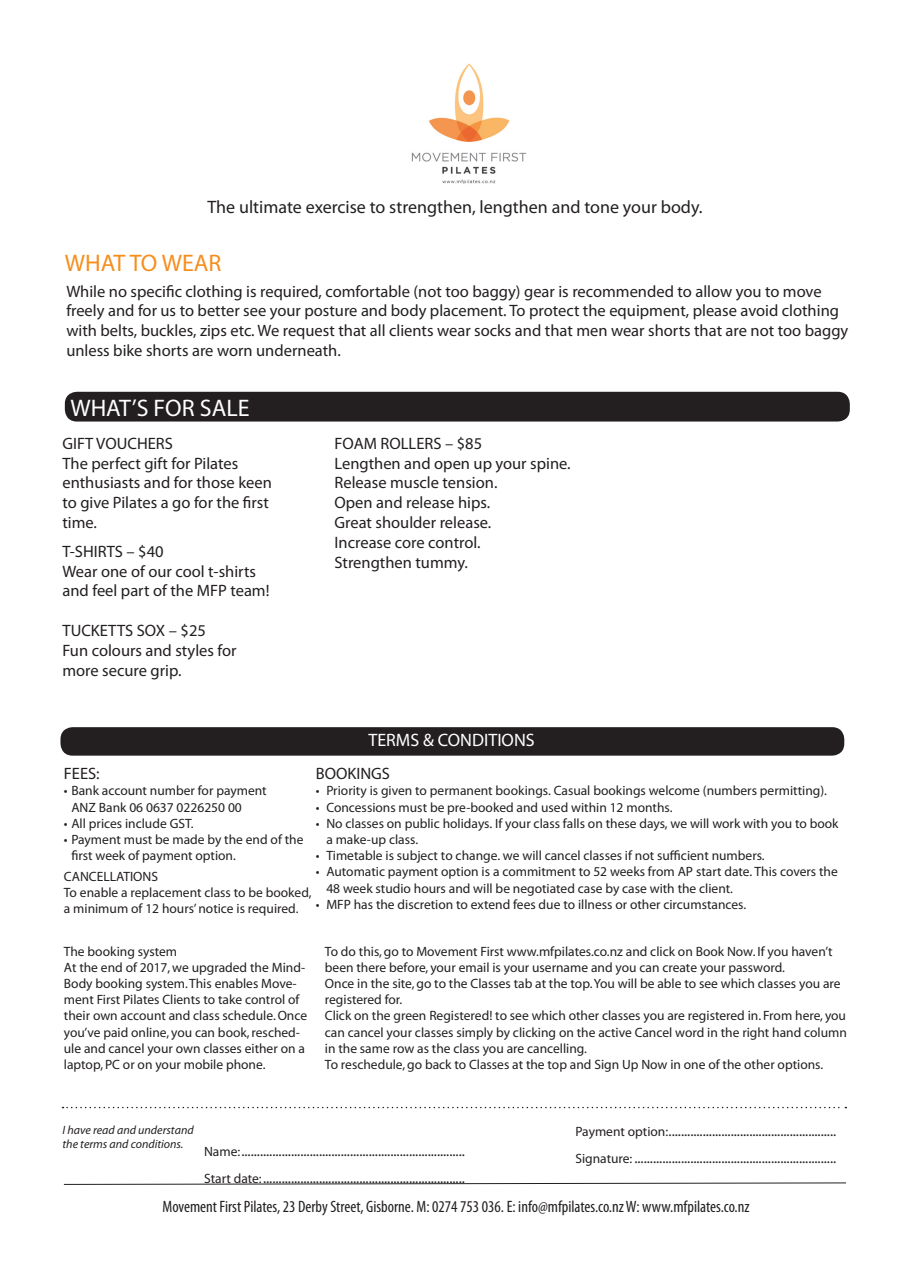
<style>
.page{position:relative;width:910px;height:1280px;background:#fff}
.page>*{position:absolute;margin:0;border:0;box-sizing:border-box;transform-origin:0 0}
.t1{font:24px "Myriad Pro";color:#fff}
.t2{font:24px "Myriad Pro";color:#f68e1e}
.t3{font:18px "Myriad Pro";color:#231f20}
.t4{font:18px "Myriad Pro";color:#fff}
.t5{font:16.5px/19.8px "Myriad Pro";color:#231f20}
.t6{font:condensed 16.5px "Myriad Pro";color:#231f20}
.t7{font:15px "Myriad Pro";color:#231f20}
.t8{font:13.5px/16.2px "Myriad";color:#231f20}
.t9{font:13.5px/16.2px "Myriad Pro";color:#231f20}
.t10{font:italic 12px/14.4px "Myriad Pro";color:#231f20}
.s1{font-size:13.5px}
</style>
<div class="page">
<img style="left:411px;top:63px;width:116px;height:121px">
<div style="left:60px;top:727px;width:784px;height:29px;background:#231f20;border-radius:12px"></div>
<svg style="left:63px;top:1107px;width:783px;height:1px"></svg>
<svg style="left:63px;top:1182px;width:784px;height:3px"></svg>
<div style="left:65px;top:392px;width:785px;height:29px;background:#231f20;border-radius:12px"></div>
<p class="t3" style="left:207px;top:196px;width:497px">The ultimate exercise to strengthen, lengthen and tone your body.</p>
<p class="t2" style="left:65px;top:248px;width:158px">WHAT TO WEAR</p>
<p class="t5" style="left:66px;top:281px;width:783px">While no specific clothing is required, comfortable (not too baggy) gear is recommended to allow you to move freely and for us to better see your posture and body placement. To protect the equipment, please avoid clothing with belts, buckles, zips etc. We request that all clients wear socks and that men wear shorts that are not too baggy unless bike shorts are worn underneath.</p>
<p class="t1" style="left:70px;top:393px;width:181px">WHAT’S FOR SALE</p>
<p class="t5" style="left:63px;top:433px;width:112px">GIFT VOUCHERS</p>
<p class="t5" style="left:63px;top:453px;width:211px">The perfect gift for Pilates enthusiasts and for those keen to give Pilates a go for the first time.</p>
<p class="t5" style="left:63px;top:541px;width:103px">T-SHIRTS – $40</p>
<p class="t5" style="left:63px;top:561px;width:209px">Wear one of our cool t-shirts and feel part of the MFP team!</p>
<p class="t5" style="left:63px;top:620px;width:145px">TUCKETTS SOX – $25</p>
<p class="t5" style="left:63px;top:640px;width:176px">Fun colours and styles for more secure grip.</p>
<p class="t5" style="left:335px;top:433px;width:149px">FOAM ROLLERS – $85</p>
<p class="t5" style="left:335px;top:453px;width:238px">Lengthen and open up your spine.</p>
<p class="t5" style="left:335px;top:473px;width:164px">Release muscle tension.</p>
<p class="t5" style="left:335px;top:492px;width:157px">Open and release hips.</p>
<p class="t5" style="left:335px;top:512px;width:158px">Great shoulder release.</p>
<p class="t5" style="left:335px;top:532px;width:148px">Increase core control.</p>
<p class="t5" style="left:335px;top:552px;width:135px">Strengthen tummy.</p>
<p class="t4" style="left:368px;top:729px;width:168px">TERMS &amp; CONDITIONS</p>
<p class="t5" style="left:316px;top:763px;width:76px">BOOKINGS</p>
<p class="t9" style="left:316px;top:782px;width:513px">• Priority is given to permanent bookings. Casual bookings welcome (numbers permitting).</p>
<p class="t9" style="left:316px;top:799px;width:358px">• Concessions must be pre-booked and used within 12 months.</p>
<p class="t9" style="left:326px;top:815px;width:514px;text-indent:-10px">• No classes on public holidays. If your class falls on these days, we will work with you to book a make-up class.</p>
<p class="t9" style="left:316px;top:847px;width:450px">• Timetable is subject to change. we will cancel classes if not sufficient numbers.</p>
<p class="t9" style="left:326px;top:863px;width:513px;text-indent:-10px">• Automatic payment option is a commitment to 52 weeks from AP start date. This covers the<br>48 week studio hours and will be negotiated case by case with the client.</p>
<p class="t9" style="left:316px;top:896px;width:432px">• MFP has the discretion to extend fees due to illness or other circumstances.</p>
<p class="t5" style="left:64px;top:763px;width:37px">FEES:</p>
<p class="t9" style="left:64px;top:782px;width:204px">• Bank account number for payment</p>
<p class="t9" style="left:71px;top:799px;width:172px">ANZ Bank 06 0637 0226250 00</p>
<p class="t9" style="left:64px;top:815px;width:131px">• All prices include GST.</p>
<p class="t9" style="left:71px;top:831px;width:234px;text-indent:-8px">• Payment must be made by the end of the first week of payment option.</p>
<p class="t9" style="left:64px;top:868px;width:96px">CANCELLATIONS</p>
<p class="t9" style="left:64px;top:884px;width:249px">To enable a replacement class to be booked, a minimum of 12 hours’ notice is required.</p>
<p class="t8" style="left:64px;top:943px;width:115px">The booking system</p>
<p class="t8" style="left:64px;top:960px;width:245px">At the end of 2017, we upgraded the Mind-Body booking system. This enables Move&shy;ment First Pilates Clients to take control of their own account and class schedule. Once you’ve paid online, you can book, resched&shy;ule and cancel your own classes either on a laptop, PC or on your mobile phone.</p>
<p class="t8" style="left:325px;top:943px;width:509px">To do this, go to Movement First www.mfpilates.co.nz and click on Book Now. If you haven’t been there before, your email is your username and you can create your password.</p>
<p class="t8" style="left:325px;top:976px;width:517px">Once in the site, go to the Classes tab at the top. You will be able to see which classes you are registered for.</p>
<p class="t8" style="left:325px;top:1008px;width:524px;text-align:justify">Click on the green Registered! to see which other classes you are registered in. From here, you can cancel your classes simply by clicking on the active Cancel word in the right hand column in the same row as the class you are cancelling.</p>
<p class="t8" style="left:325px;top:1057px;width:500px">To reschedule, go back to Classes at the top and Sign Up Now in one of the other options.</p>
<p class="t10" style="left:63px;top:1122px;width:133px">I have read and understand the terms and conditions.</p>
<p class="t7" style="left:204px;top:1141px;width:262px"><span class="s1">Name:</span>........................................................................</p>
<p class="t7" style="left:204px;top:1168px;width:262px"><span class="s1">Start date:</span>.................................................................</p>
<p class="t7" style="left:575px;top:1122px;width:262px"><span class="s1">Payment option:</span>......................................................</p>
<p class="t7" style="left:575px;top:1149px;width:262px"><span class="s1">Signature:</span> .................................................................</p>
<p class="t6" style="left:162px;top:1197px;width:589px">Movement First Pilates, 23 Derby Street, Gisborne. M: 0274 753 036. E: info@mfpilates.co.nz W: www.mfpilates.co.nz</p>
</div>
